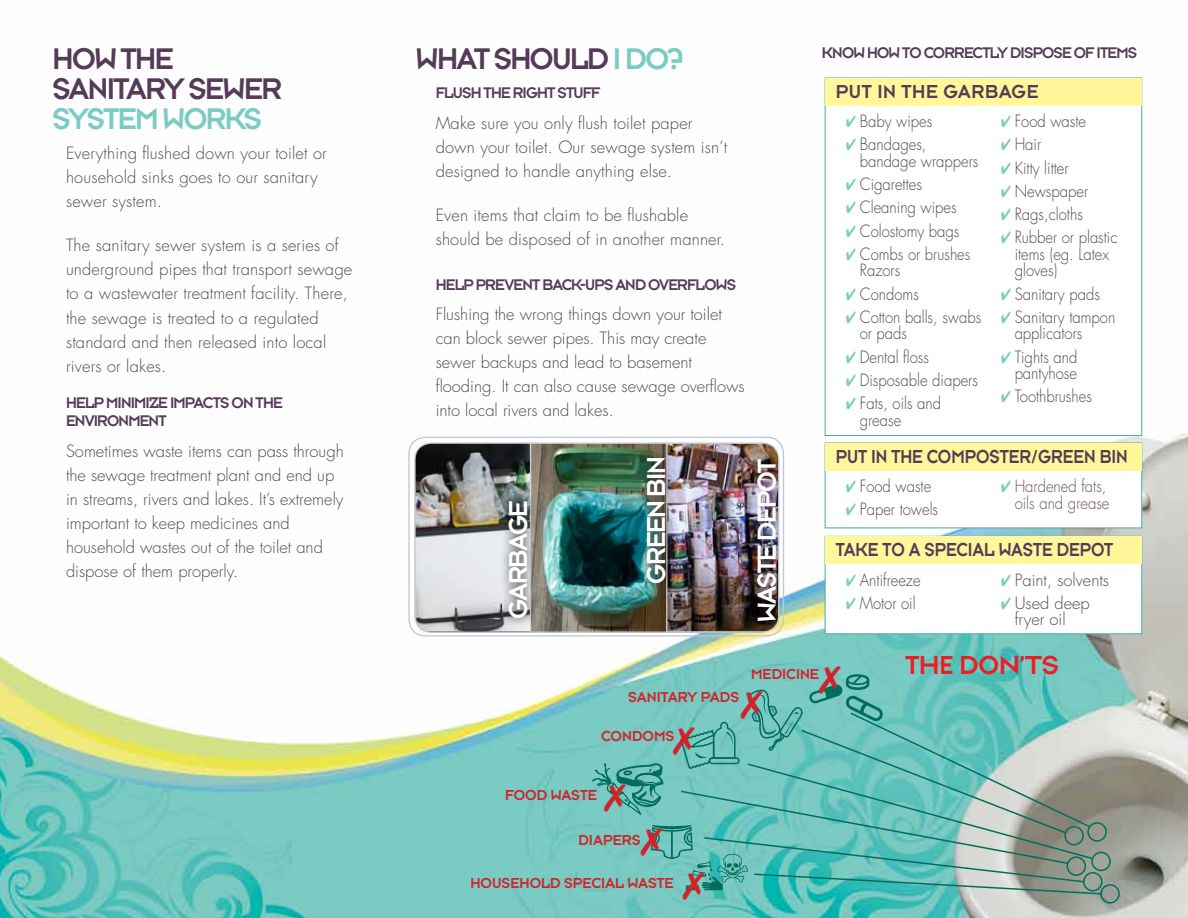
<style>
.page{position:relative;width:1188px;height:918px;background:#fff}
.page>*{position:absolute;margin:0;border:0;box-sizing:border-box;transform-origin:0 0}
.t1{font:31.05px/30px "Typeface Six Pt Five";letter-spacing:-.05em;color:#553b58}
.t2{font:31.05px "Typeface Six Pt Five";letter-spacing:-.05em;color:#7acbc4}
.t3{font:27px "Typeface Six Pt Five";color:#fff}
.t4{font:27px "Typeface Six Pt Five";color:#ed1d24}
.t5{font:19.5px "Typeface Six Pt Five";color:#553b58;scale:.9 1}
.t6{font:19.5px "Typeface Six Pt Five";color:#553b58}
.t7{font:300 16.5px/24px "Futura";color:#4d4d4f}
.t8{font:300 16.5px/16.5px "Futura";color:#4d4d4f;scale:.9 1}
.t9{font:300 16.5px/16.5px "Futura";color:#6a5067;text-align:right;scale:.9 1}
.t10{font:16.05px "Typeface Six Pt Five";letter-spacing:-.05em;color:#553b58}
.t11{font:15px "Typeface Six Pt Five";color:#d2232a}
.s1{color:#7acbc4}
</style>
<div class="page">
<img style="left:0;top:77px;width:1188px;height:841px">
<div style="left:1087px;top:822px;width:20px;height:20px;border:2px solid #016e5d;border-radius:50%"></div>
<div style="left:1091px;top:852px;width:20px;height:19px;border:2px solid #016e5d;border-radius:50%"></div>
<div style="left:1100px;top:884px;width:20px;height:20px;border:2px solid #016e5d;border-radius:50%"></div>
<div style="left:825px;top:78px;width:317px;height:358px;background:#fff"></div>
<div style="left:825px;top:443px;width:317px;height:85px;background:#fff"></div>
<div style="left:825px;top:536px;width:317px;height:98px;background:#fff"></div>
<div style="left:825px;top:536px;width:317px;height:98px;border:1px solid #40aea1"></div>
<div style="left:825px;top:78px;width:317px;height:28px;background:#fff799"></div>
<div style="left:825px;top:443px;width:317px;height:28px;background:#fff799"></div>
<div style="left:825px;top:536px;width:317px;height:28px;background:#fff799"></div>
<svg style="left:66px;top:396px;width:217px;height:31px"></svg>
<svg style="left:436px;top:86px;width:165px;height:13px"></svg>
<svg style="left:436px;top:278px;width:300px;height:13px"></svg>
<div style="left:408px;top:437px;width:376px;height:200px;border:1px solid #c0c7d1;border-radius:17px"></div>
<img style="left:415px;top:443px;width:115px;height:189px">
<div style="left:414px;top:442px;width:139px;height:191px;border:1px solid #c0c7d1;border-radius:17px"></div>
<img style="left:667px;top:443px;width:112px;height:189px">
<div style="left:636px;top:442px;width:143px;height:191px;border:1px solid #c0c7d1;border-radius:17px"></div>
<img style="left:532px;top:444px;width:133px;height:187px">
<div style="left:530px;top:442px;width:137px;height:191px;border:1px solid #d1d3d4"></div>
<div style="left:637px;top:449px;width:38px;height:143px;background:#000;opacity:.75"></div>
<div style="left:499px;top:492px;width:38px;height:136px;background:#000;opacity:.75"></div>
<svg style="left:592px;top:666px;width:511px;height:235px;background:#75beb7"></svg>
<h1 class="t1" style="left:53px;top:44px;width:231px">HOW THE<br>SANITARY SEWER</h1>
<h1 class="t2" style="left:53px;top:100px;width:211px">SYSTEM WORKS</h1>
<p class="t7" style="left:66px;top:142px;width:262px">Everything flushed down your toilet or household sinks goes to our sanitary sewer system.</p>
<p class="t7" style="left:66px;top:234px;width:288px">The sanitary sewer system is a series of underground pipes that transport sewage to a wastewater treatment facility. There, the sewage is treated to a regulated standard and then released into local rivers or lakes.</p>
<p class="t10" style="left:66px;top:393px;width:11px">HELP</p>
<p class="t10" style="left:106px;top:393px;width:8px">MINIMI</p>
<p class="t10" style="left:149px;top:393px;width:31px">ZEIMPACTS</p>
<p class="t10" style="left:232px;top:393px;width:34px">ON THE</p>
<p class="t10" style="left:66px;top:411px;width:11px">ENVIRONMENT</p>
<p class="t7" style="left:66px;top:439px;width:279px">Sometimes waste items can pass through the sewage treatment plant and end up in streams, rivers and lakes. It’s extremely important to keep medicines and household wastes out of the toilet and dispose of them properly.</p>
<h1 class="t1" style="left:416px;top:44px;width:269px">WHAT SHOULD <span class="s1">I DO?</span></h1>
<p class="t10" style="left:822px;top:43px;width:12px">KNOW</p>
<p class="t10" style="left:867px;top:43px;width:12px">HOW</p>
<p class="t10" style="left:902px;top:43px;width:32px">TO CORRECTLY</p>
<p class="t10" style="left:1010px;top:43px;width:10px">DISPOSE</p>
<p class="t10" style="left:1074px;top:43px;width:32px">OF ITEMS</p>
<p class="t10" style="left:436px;top:83px;width:157px">FLUSH THE RIGHT STUFF</p>
<p class="t7" style="left:436px;top:111px;width:293px">Make sure you only flush toilet paper down your toilet. Our sewage system isn’t designed to handle anything else.</p>
<p class="t7" style="left:436px;top:204px;width:291px">Even items that claim to be flushable should be disposed of in another manner.</p>
<p class="t10" style="left:436px;top:275px;width:11px">HELP</p>
<p class="t10" style="left:476px;top:275px;width:11px">PREVENT</p>
<p class="t10" style="left:542px;top:275px;width:11px">BACK</p>
<p class="t10" style="left:580px;top:275px;width:15px">-UPS</p>
<p class="t10" style="left:615px;top:275px;width:12px">AND</p>
<p class="t10" style="left:648px;top:275px;width:11px">OVER</p>
<p class="t10" style="left:687px;top:275px;width:20px">FLOWS</p>
<p class="t7" style="left:436px;top:303px;width:311px">Flushing the wrong things down your toilet can block sewer pipes. This may create sewer backups and lead to basement flooding. It can also cause sewage overflows into local rivers and lakes.</p>
<h2 class="t3" style="left:502px;top:619px;width:119px;rotate:-90deg">GARBAGE</h2>
<h2 class="t3" style="left:640px;top:584px;width:125px;rotate:-90deg">GREENBIN</h2>
<h2 class="t3" style="left:751px;top:622px;width:162px;rotate:-90deg">WASTE DEPOT</h2>
<p class="t11" style="left:628px;top:688px;width:10px">SANITARY</p>
<p class="t11" style="left:701px;top:688px;width:11px">PADS</p>
<p class="t11" style="left:601px;top:727px;width:12px">CONDOMS</p>
<p class="t11" style="left:751px;top:665px;width:10px">MEDICINE</p>
<p class="t6" style="left:836px;top:80px;width:13px">PUT</p>
<p class="t6" style="left:877px;top:80px;width:38px">IN THE</p>
<p class="t6" style="left:944px;top:80px;width:15px">GARBAGE</p>
<p class="t8" style="left:846px;top:113px;width:97px"><span class="s1">✔</span> Baby wipes</p>
<p class="t8" style="left:860px;top:137px;width:133px;text-indent:-14px"><span class="s1">✔</span> Bandages, bandage wrappers</p>
<p class="t8" style="left:846px;top:176px;width:86px"><span class="s1">✔</span> Cigarettes</p>
<p class="t8" style="left:846px;top:200px;width:124px"><span class="s1">✔</span> Cleaning wipes</p>
<p class="t8" style="left:846px;top:223px;width:127px"><span class="s1">✔</span> Colostomy bags</p>
<p class="t8" style="left:860px;top:246px;width:124px;text-indent:-14px"><span class="s1">✔</span> Combs or brushes<br>Razors</p>
<p class="t8" style="left:846px;top:286px;width:82px"><span class="s1">✔</span> Condoms</p>
<p class="t8" style="left:860px;top:309px;width:137px;text-indent:-14px"><span class="s1">✔</span> Cotton balls, swabs or pads</p>
<p class="t8" style="left:846px;top:349px;width:93px"><span class="s1">✔</span> Dental floss</p>
<p class="t8" style="left:846px;top:372px;width:148px"><span class="s1">✔</span> Disposable diapers</p>
<p class="t8" style="left:860px;top:395px;width:92px;text-indent:-14px"><span class="s1">✔</span> Fats, oils and grease</p>
<p class="t8" style="left:1001px;top:113px;width:96px"><span class="s1">✔</span> Food waste</p>
<p class="t8" style="left:1001px;top:137px;width:46px"><span class="s1">✔</span> Hair</p>
<p class="t8" style="left:1001px;top:160px;width:76px"><span class="s1">✔</span> Kitty litter</p>
<p class="t8" style="left:1001px;top:183px;width:98px"><span class="s1">✔</span> Newspaper</p>
<p class="t8" style="left:1001px;top:206px;width:92px"><span class="s1">✔</span> Rags,cloths</p>
<p class="t8" style="left:1015px;top:230px;width:116px;text-indent:-14px"><span class="s1">✔</span> Rubber or plastic items (eg. Latex gloves)</p>
<p class="t8" style="left:1001px;top:286px;width:111px"><span class="s1">✔</span> Sanitary pads</p>
<p class="t8" style="left:1015px;top:309px;width:113px;text-indent:-14px"><span class="s1">✔</span> Sanitary tampon applicators</p>
<p class="t8" style="left:1001px;top:349px;width:86px;text-align:right"><span class="s1">✔</span> Tights and pantyhose</p>
<p class="t8" style="left:1001px;top:389px;width:102px"><span class="s1">✔</span> Toothbrushes</p>
<p class="t5" style="left:836px;top:445px;width:13px">PUT</p>
<p class="t5" style="left:871px;top:445px;width:35px">IN THE</p>
<p class="t5" style="left:927px;top:445px;width:14px">COMPOSTER</p>
<p class="t5" style="left:1031px;top:445px;width:22px">/GREEN</p>
<p class="t5" style="left:1100px;top:445px;width:11px">BIN</p>
<p class="t8" style="left:846px;top:478px;width:96px"><span class="s1">✔</span> Food waste</p>
<p class="t8" style="left:846px;top:502px;width:104px"><span class="s1">✔</span> Paper towels</p>
<p class="t9" style="left:1001px;top:478px;width:122px"><span class="s1">✔</span> Hardened fats, oils and grease</p>
<p class="t5" style="left:836px;top:538px;width:13px">TAKE</p>
<p class="t5" style="left:883px;top:538px;width:59px">TO ASPECIAL</p>
<p class="t5" style="left:999px;top:538px;width:13px">WASTE</p>
<p class="t5" style="left:1057px;top:538px;width:14px">DEPOT</p>
<p class="t8" style="left:846px;top:572px;width:84px"><span class="s1">✔</span> Antifreeze</p>
<p class="t8" style="left:846px;top:595px;width:79px"><span class="s1">✔</span> Motor oil</p>
<p class="t7" style="left:1001px;top:568px;width:109px"><span class="s1">✔</span> Paint, solvents</p>
<p class="t7" style="left:1015px;top:595px;width:77px;line-height:16.5px;text-indent:-14px"><span class="s1">✔</span> Used deep fryer oil</p>
<h2 class="t4" style="left:905px;top:649px;width:155px">THE DON’TS</h2>
<p class="t11" style="left:505px;top:786px;width:21px">FOOD</p>
<p class="t11" style="left:551px;top:786px;width:11px">WASTE</p>
<p class="t11" style="left:578px;top:831px;width:10px">DIAPERS</p>
<p class="t11" style="left:470px;top:874px;width:11px">HOUSEHOLD</p>
<p class="t11" style="left:564px;top:874px;width:10px">SPECIAL</p>
<p class="t11" style="left:628px;top:874px;width:11px">WASTE</p>
</div>
